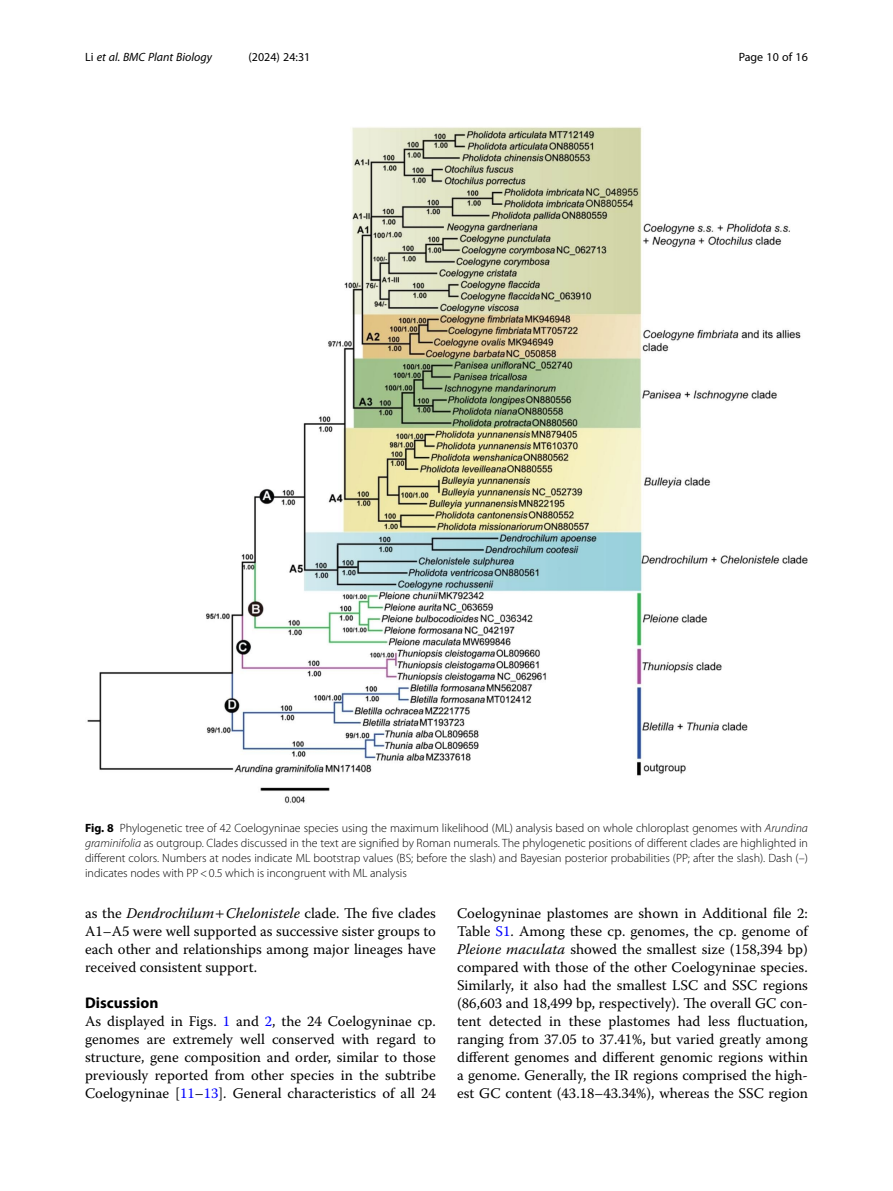
<style>
.page{position:relative;width:893px;height:1191px;background:#fff}
.page>*{position:absolute;margin:0;border:0;box-sizing:border-box;transform-origin:0 0}
.Head_1{font:700 15.45px "Myriad Pro";color:#000}
.Body_Text{font:14.7px/18px "Warnock Pro";color:#000;text-align:justify}
.Body_Text_Indent{font:14.7px/18px "Warnock Pro";color:#000;text-align:justify}
.Figure_Caption{font:300 12px/15px "Myriad Pro";color:#000;text-align:justify}
.t1{font:italic 12px "Myriad Pro";color:#000}
.t2{font:12px "Myriad Pro";color:#000}
.s1{font-style:normal}
.s2{font-weight:700}
.s3{font-style:italic}
.s4{color:#00f}
</style>
<div class="page">
<img style="left:87px;top:127px;width:721px;height:676px">
<p class="t1" style="left:85px;top:50px;width:128px"><span class="s1">Li</span> et al. BMC Plant Biology</p>
<p class="t2" style="left:248px;top:50px;width:63px">(2024) 24:31</p>
<p class="t2" style="left:739px;top:50px;width:71px">Page 10 of 16</p>
<p class="Figure_Caption" style="left:85px;top:821px;width:724px"><span class="s2">Fig. 8</span> Phylogenetic tree of 42 Coelogyninae species using the maximum likelihood (ML) analysis based on whole chloroplast genomes with <span class="s3">Arundina graminifolia</span> as outgroup. Clades discussed in the text are signified by Roman numerals. The phylogenetic positions of different clades are highlighted in different colors. Numbers at nodes indicate ML bootstrap values (BS; before the slash) and Bayesian posterior probabilities (PP; after the slash). Dash (–) indicates nodes with PP&lt;0.5 which is incongruent with ML analysis</p>
<p class="Body_Text_Indent" style="left:85px;top:904px;width:352px">as the <span class="s3">Dendrochilum Chelonistele</span> clade. The five clades A1–A5 were well supported as successive sister groups to each other and relationships among major lineages have received consistent support.</p>
<p class="Head_1" style="left:85px;top:993px;width:75px">Discussion</p>
<p class="Body_Text" style="left:85px;top:1012px;width:352px">As displayed in Figs. <span class="s4">1</span> and <span class="s4">2</span>, the 24 Coelogyninae cp. genomes are extremely well conserved with regard to structure, gene composition and order, similar to those previously reported from other species in the subtribe Coelogyninae [<span class="s4">11</span>–<span class="s4">13</span>]. General characteristics of all 24</p>
<p class="Body_Text" style="left:457px;top:904px;width:352px">Coelogyninae plastomes are shown in Additional file 2:<br>Table <span class="s4">S1</span>. Among these cp. genomes, the cp. genome of <span class="s3">Pleione maculata</span> showed the smallest size (158,394 bp) compared with those of the other Coelogyninae species.<br>Similarly, it also had the smallest LSC and SSC regions (86,603 and 18,499 bp, respectively). The overall GC con&shy;tent detected in these plastomes had less fluctuation, ranging from 37.05 to 37.41%, but varied greatly among different genomes and different genomic regions within a genome. Generally, the IR regions comprised the high&shy;est GC content (43.18–43.34%), whereas the SSC region</p>
</div>
